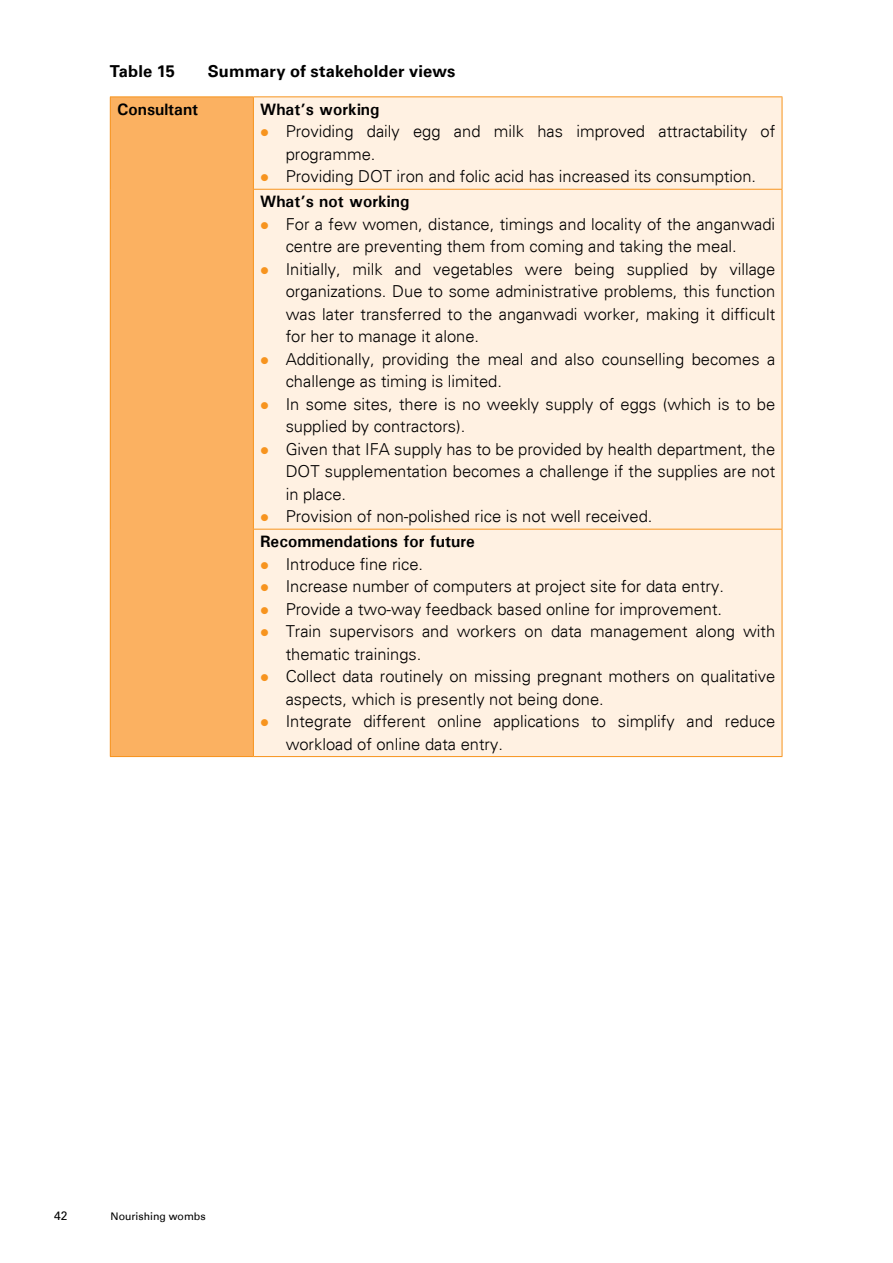
<style>
.page{position:relative;width:893px;height:1263px;background:#fff}
.page>*{position:absolute;margin:0;border:0;box-sizing:border-box;transform-origin:0 0}
.t1{font:300 16.5px/22.5px "Univers";color:#000}
.t2{font:700 16.5px "Univers 65";letter-spacing:.005em;color:#000}
.t3{font:700 16.5px "Univers";color:#000}
.t4{font:12px "Univers";color:#000}
.t5{font:10.5px "Univers";color:#000}
.s1{color:#f7941e}
.s2{font-weight:700}
</style>
<div class="page">
<div style="left:110px;top:97px;width:143px;height:659px;background:#fbb161"></div>
<div style="left:254px;top:97px;width:528px;height:659px;background:#fff1e2"></div>
<hr style="left:110px;top:97px;width:1px;height:92px;background:#f7941e">
<hr style="left:110px;top:189px;width:1px;height:340px;background:#f7941e">
<hr style="left:110px;top:529px;width:1px;height:227px;background:#f7941e">
<hr style="left:110px;top:96px;width:143px;height:1px;background:#f7941e">
<hr style="left:253px;top:97px;width:1px;height:92px;background:#f7941e">
<hr style="left:253px;top:190px;width:1px;height:339px;background:#f7941e">
<hr style="left:253px;top:96px;width:529px;height:1px;background:#f7941e">
<hr style="left:782px;top:97px;width:1px;height:92px;background:#f7941e">
<hr style="left:782px;top:190px;width:1px;height:339px;background:#f7941e">
<hr style="left:253px;top:189px;width:529px;height:1px;background:#f7941e">
<hr style="left:253px;top:529px;width:1px;height:227px;background:#f7941e">
<hr style="left:253px;top:529px;width:529px;height:1px;background:#f7941e">
<hr style="left:782px;top:529px;width:1px;height:227px;background:#f7941e">
<hr style="left:110px;top:756px;width:143px;height:1px;background:#f7941e">
<hr style="left:253px;top:756px;width:529px;height:1px;background:#f7941e">
<p class="t2" style="left:110px;top:61px;width:66px">Table 15</p>
<p class="t2" style="left:208px;top:61px;width:249px">Summary of stakeholder views</p>
<p class="t3" style="left:117px;top:99px;width:83px">Consultant</p>
<p class="t3" style="left:260px;top:99px;width:121px">What’s working</p>
<p class="t1" style="left:286px;top:120px;width:491px;text-indent:-26px"><span class="s1">●</span> Providing daily egg and milk has improved attractability of programme.</p>
<p class="t1" style="left:260px;top:164px;width:497px;line-height:24.9px"><span class="s1">●</span> Providing DOT iron and folic acid has increased its consumption.<br><span class="s2">What’s not working</span></p>
<p class="t1" style="left:286px;top:213px;width:491px;text-indent:-26px"><span class="s1">●</span> For a few women, distance, timings and locality of the anganwadi centre are preventing them from coming and taking the meal.</p>
<p class="t1" style="left:286px;top:258px;width:491px;text-align:justify;text-indent:-26px"><span class="s1">●</span> Initially, milk and vegetables were being supplied by village organizations. Due to some administrative problems, this function was later transferred to the anganwadi worker, making it difficult for her to manage it alone.</p>
<p class="t1" style="left:286px;top:348px;width:491px;text-indent:-26px"><span class="s1">●</span> Additionally, providing the meal and also counselling becomes a challenge as timing is limited.</p>
<p class="t1" style="left:286px;top:393px;width:491px;text-indent:-26px"><span class="s1">●</span> In some sites, there is no weekly supply of eggs (which is to be supplied by contractors).</p>
<p class="t1" style="left:286px;top:438px;width:491px;text-align:justify;text-indent:-26px"><span class="s1">●</span> Given that IFA supply has to be provided by health department, the DOT supplementation becomes a challenge if the supplies are not in place.</p>
<p class="t1" style="left:260px;top:504px;width:394px;line-height:24.9px"><span class="s1">●</span> Provision of non-polished rice is not well received.<br><span class="s2">Recommendations for future</span></p>
<p class="t1" style="left:260px;top:553px;width:165px"><span class="s1">●</span> Introduce fine rice.</p>
<p class="t1" style="left:260px;top:575px;width:465px"><span class="s1">●</span> Increase number of computers at project site for data entry.</p>
<p class="t1" style="left:260px;top:598px;width:463px"><span class="s1">●</span> Provide a two-way feedback based online for improvement.</p>
<p class="t1" style="left:286px;top:620px;width:491px;text-indent:-26px"><span class="s1">●</span> Train supervisors and workers on data management along with thematic trainings.</p>
<p class="t1" style="left:286px;top:665px;width:491px;text-indent:-26px"><span class="s1">●</span> Collect data routinely on missing pregnant mothers on qualitative aspects, which is presently not being done.</p>
<p class="t1" style="left:286px;top:710px;width:491px;text-indent:-26px"><span class="s1">●</span> Integrate different online applications to simplify and reduce workload of online data entry.</p>
<p class="t4" style="left:54px;top:1208px;width:15px">42</p>
<p class="t5" style="left:111px;top:1210px;width:97px">Nourishing wombs</p>
</div>
